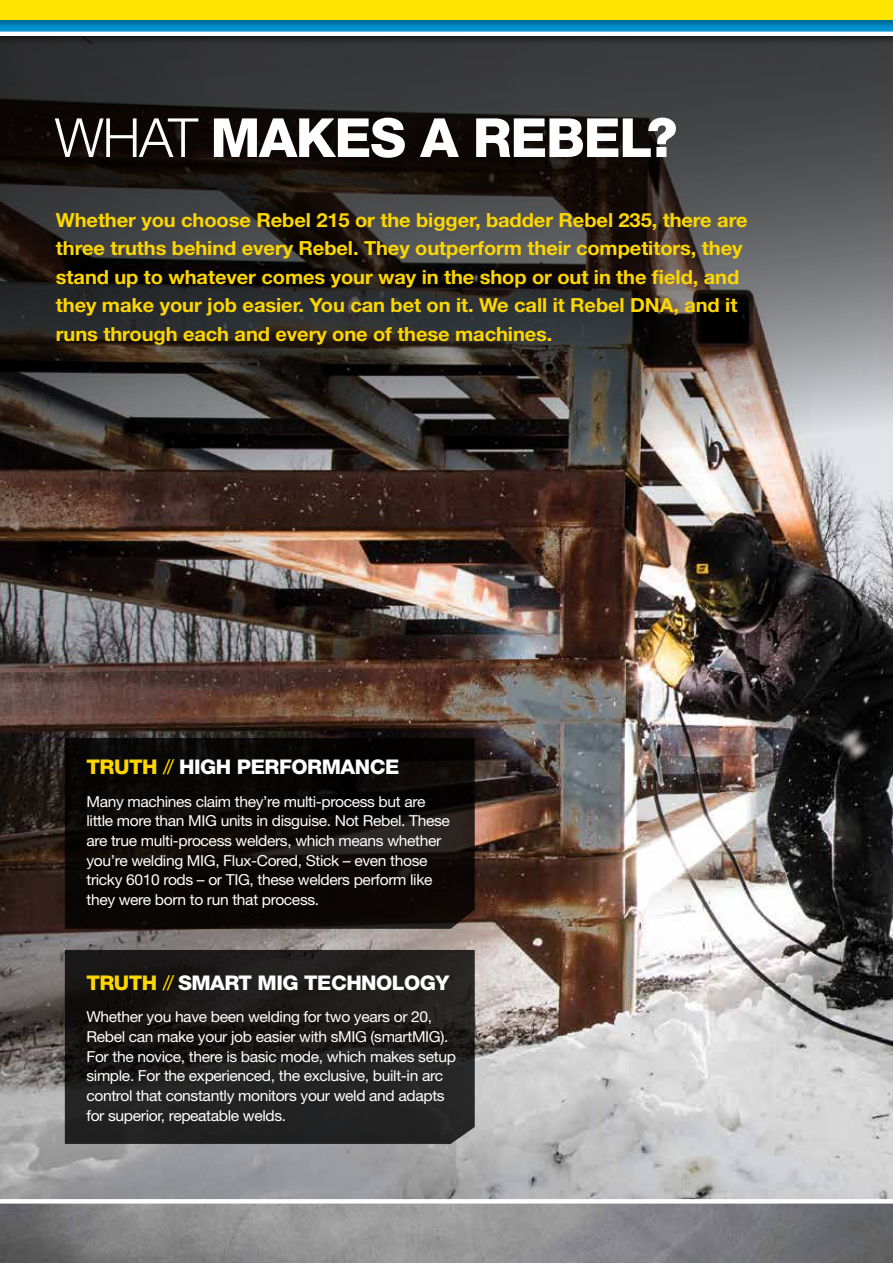
<style>
.page{position:relative;width:893px;height:1263px;background:#fff}
.page>*{position:absolute;margin:0;border:0;box-sizing:border-box;transform-origin:0 0}
.t1{font:800 54px "Helvetica Neue LT Std";letter-spacing:-.025em;color:#fff}
.t2{font:800 20.25px "Helvetica Neue LT Std";letter-spacing:-.025em;color:#fff}
.t3{font:700 19.5px/28.5px "Helvetica Neue LT Std";letter-spacing:-.005em;color:#fdd600}
.t4{font:15.15px/19.6px "Helvetica Neue LT Std";letter-spacing:-.025em;color:#fff}
.s1{font-weight:300}
.s2{color:#fdd600}
.s3{font-weight:400;color:#fdd600}
</style>
<div class="page">
<img style="left:705px;top:537px;width:188px;height:667px">
<svg style="left:705px;top:45px;width:188px;height:492px"></svg>
<img style="left:0;top:45px;width:705px;height:1159px">
<img style="left:0;top:1204px;width:893px;height:59px">
<div style="left:0;top:7px;width:893px;height:38px;background:#2c2d2d"></div>
<svg style="left:0;top:28px;width:893px;height:10px"></svg>
<div style="left:0;top:0;width:893px;height:28px;background:#000;opacity:.3"></div>
<div style="left:0;top:0;width:893px;height:19px;background:#ffe600"></div>
<hr style="left:0;top:1199px;width:893px;height:4px;background:#fff">
<svg style="left:65px;top:738px;width:410px;height:191px;fill:#0a0705"></svg>
<svg style="left:65px;top:950px;width:410px;height:194px;fill:#21201f"></svg>
<h1 class="t1" style="left:55px;top:106px;width:624px"><span class="s1">WHAT</span> MAKES A REBEL?</h1>
<p class="t3" style="left:56px;top:205px;width:693px">Whether you choose Rebel 215 or the bigger, badder Rebel 235, there are three truths behind every Rebel. They outperform their competitors, they stand up to whatever comes your way in the shop or out in the field, and they make your job easier. You can bet on it. We call it Rebel DNA, and it runs through each and every one of these machines.</p>
<h2 class="t2" style="left:86px;top:755px;width:314px"><span class="s2">TRUTH</span> <span class="s3">//</span> HIGH PERFORMANCE</h2>
<p class="t4" style="left:86px;top:791px;width:365px">Many machines claim they’re multi-process but are little more than MIG units in disguise. Not Rebel. These are true multi-process welders, which means whether you’re welding MIG, Flux-Cored, Stick – even those tricky 6010 rods – or TIG, these welders perform like they were born to run that process.</p>
<h2 class="t2" style="left:86px;top:970px;width:364px"><span class="s2">TRUTH</span> <span class="s3">//</span> SMART MIG TECHNOLOGY</h2>
<p class="t4" style="left:86px;top:1007px;width:371px">Whether you have been welding for two years or 20, Rebel can make your job easier with sMIG (smartMIG).<br>For the novice, there is basic mode, which makes setup simple. For the experienced, the exclusive, built-in arc control that constantly monitors your weld and adapts for superior, repeatable welds.</p>
</div>
